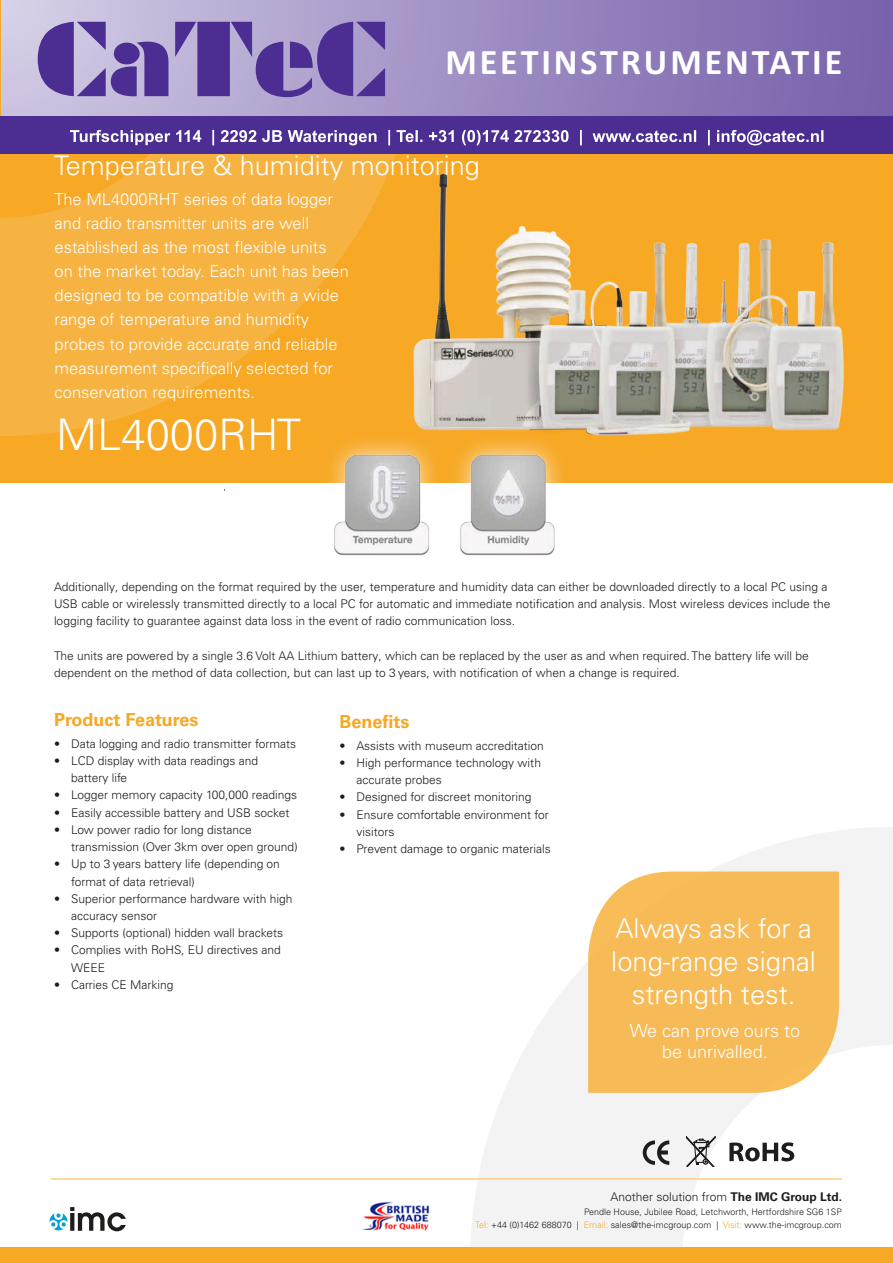
<style>
.page{position:relative;width:893px;height:1263px;background:#fff}
.page>*{position:absolute;margin:0;border:0;box-sizing:border-box;transform-origin:0 0}
.t1{font:300 43.5px "Univers LT Pro 45";color:#fff}
.t2{font:700 36px "Calibri";letter-spacing:.08em;color:#fff}
.t3{font:300 27.3px/32.7px "Univers LT Pro 45";color:#fff;text-align:center}
.t4{font:300 27px "Univers LT Pro 45";color:#fff}
.t5{font:300 18px/21.6px "Univers LT Pro 45";color:#fff;text-align:center}
.t6{font:700 18px "Univers LT Pro 65";color:#f7a824}
.t7{font:300 16.5px/24px "Univers LT Pro 45";color:#fff}
.t8{font:300 12px/17.2px "Univers LT Pro 45";color:#1d1d1b}
.t9{font:300 9px/13.5px "Univers LT Pro 45";color:#1d1d1b;text-align:right}
.s1{font-family:"Univers LT Pro 65";font-weight:700}
.s2{color:#f7a824}
</style>
<div class="page">
<svg style="left:470px;top:827px;width:423px;height:421px"></svg>
<div style="left:0;top:0;width:893px;height:483px;background:#f7a824"></div>
<div style="left:0;top:1248px;width:893px;height:15px;background:#f7a824"></div>
<hr style="left:51px;top:1178px;width:791px;height:2px;background:#fccc86">
<img style="left:362px;top:1201px;width:68px;height:30px">
<svg style="left:0;top:116px;width:396px;height:320px;fill:#f6b342"></svg>
<svg style="left:50px;top:1207px;width:76px;height:24px"></svg>
<div style="left:588px;top:871px;width:251px;height:222px;background:#f6ba56"></div>
<svg style="left:643px;top:1140px;width:26px;height:25px"></svg>
<svg style="left:686px;top:1136px;width:29px;height:31px"></svg>
<svg style="left:729px;top:1142px;width:65px;height:19px"></svg>
<div style="left:311px;top:432px;width:140px;height:146px;background:#fff;opacity:.75"></div>
<img style="left:334px;top:454px;width:98px;height:102px">
<div style="left:437px;top:432px;width:140px;height:146px;background:#fff;opacity:.75"></div>
<img style="left:457px;top:454px;width:102px;height:102px">
<img style="left:357px;top:157px;width:487px;height:282px">
<svg style="left:1px;top:0;width:892px;height:117px;background:#9989c0"></svg>
<div style="left:0;top:117px;width:893px;height:37px;background:#4c2e92"></div>
<svg style="left:70px;top:129px;width:754px;height:17px"></svg>
<svg style="left:38px;top:22px;width:347px;height:75px;background:#826db3"></svg>
<h2 class="t2" style="left:445px;top:47px;width:398px">MEETINSTRUMENTATIE</h2>
<h3 class="t4" style="left:54px;top:149px;width:427px">Temperature &amp; humidity monitoring</h3>
<p class="t7" style="left:55px;top:188px;width:296px">The ML4000RHT series of data logger and radio transmitter units are well established as the most flexible units on the market today. Each unit has been designed to be compatible with a wide range of temperature and humidity probes to provide accurate and reliable measurement specifically selected for conservation requirements.</p>
<h1 class="t1" style="left:56px;top:408px;width:246px">ML4000RHT</h1>
<p class="t8" style="left:54px;top:578px;width:778px">Additionally, depending on the format required by the user, temperature and humidity data can either be downloaded directly to a local PC using a<br>USB cable or wirelessly transmitted directly to a local PC for automatic and immediate notification and analysis. Most wireless devices include the logging facility to guarantee against data loss in the event of radio communication loss.</p>
<p class="t8" style="left:54px;top:647px;width:756px">The units are powered by a single 3.6 Volt AA Lithium battery, which can be replaced by the user as and when required. The battery life will be dependent on the method of data collection, but can last up to 3 years, with notification of when a change is required.</p>
<h3 class="t6" style="left:54px;top:709px;width:146px">Product Features</h3>
<p class="t8" style="left:54px;top:735px;width:244px">• Data logging and radio transmitter formats</p>
<p class="t8" style="left:71px;top:752px;width:189px;text-indent:-17px">• LCD display with data readings and battery life</p>
<p class="t8" style="left:54px;top:786px;width:245px">• Logger memory capacity 100,000 readings</p>
<p class="t8" style="left:54px;top:804px;width:237px">• Easily accessible battery and USB socket</p>
<p class="t8" style="left:71px;top:821px;width:228px;text-indent:-17px">• Low power radio for long distance transmission (Over 3km over open ground)</p>
<p class="t8" style="left:71px;top:855px;width:210px;text-indent:-17px">• Up to 3 years battery life (depending on format of data retrieval)</p>
<p class="t8" style="left:71px;top:890px;width:223px;text-indent:-17px">• Superior performance hardware with high accuracy sensor</p>
<p class="t8" style="left:54px;top:924px;width:231px">• Supports (optional) hidden wall brackets</p>
<p class="t8" style="left:71px;top:941px;width:211px;text-indent:-17px">• Complies with RoHS, EU directives and<br>WEEE</p>
<p class="t8" style="left:54px;top:976px;width:121px">• Carries CE Marking</p>
<h3 class="t6" style="left:339px;top:711px;width:72px">Benefits</h3>
<p class="t8" style="left:339px;top:737px;width:206px">• Assists with museum accreditation</p>
<p class="t8" style="left:356px;top:754px;width:186px;text-indent:-17px">• High performance technology with accurate probes</p>
<p class="t8" style="left:339px;top:788px;width:194px">• Designed for discreet monitoring</p>
<p class="t8" style="left:356px;top:806px;width:194px;text-indent:-17px">• Ensure comfortable environment for visitors</p>
<p class="t8" style="left:339px;top:840px;width:213px">• Prevent damage to organic materials</p>
<h3 class="t3" style="left:611px;top:912px;width:206px">Always ask for a long-range signal strength test.</h3>
<h3 class="t5" style="left:630px;top:1019px;width:172px">We can prove ours to be unrivalled.</h3>
<p class="t8" style="left:610px;top:1188px;width:233px">Another solution from <span class="s1">The IMC Group Ltd.</span></p>
<p class="t9" style="left:475px;top:1204px;width:368px">Pendle House, Jubilee Road, Letchworth, Hertfordshire SG6 1SP<br><span class="s2">Tel:</span> +44 (0)1462 688070 | <span class="s2">Email:</span> sales@the-imcgroup.com | <span class="s2">Visit:</span> www.the-imcgroup.com</p>
</div>
